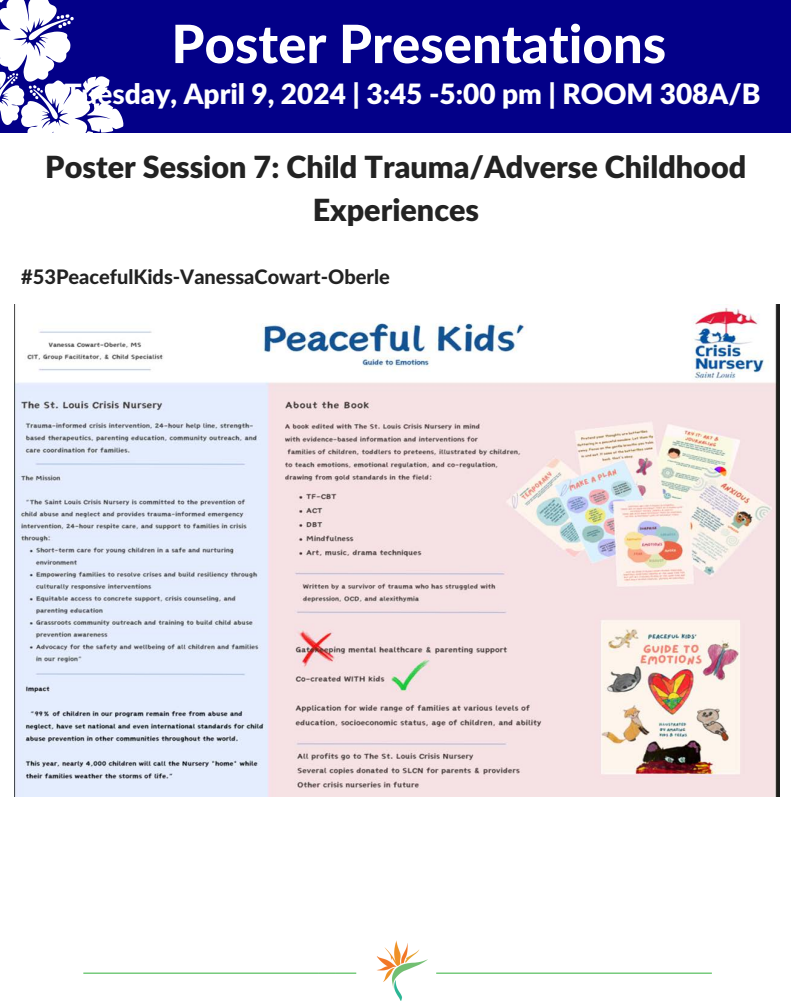
<style>
.page{position:relative;width:792px;height:1008px;background:#fff}
.page>*{position:absolute;margin:0;border:0;box-sizing:border-box;transform-origin:0 0}
.t1{font:800 52.85px "Lato Latin";color:#fff}
.t2{font:900 30.5px/42.4px "Lato Latin";color:#222;text-align:center}
.t3{font:900 28px "Lato Latin";color:#fff}
.t4{font:800 20px "Lato Latin";color:#222}
.s1{font-weight:800}
</style>
<div class="page">
<div style="left:0;top:0;width:791px;height:132px;background:#030088"></div>
<img style="left:83px;top:940px;width:629px;height:61px">
<svg style="left:0;top:0;width:126px;height:133px"></svg>
<img style="left:15px;top:304px;width:765px;height:492px">
<p class="t1" style="left:171px;top:21px;width:496px">Poster Presentations</p>
<p class="t3" style="left:65px;top:82px;width:697px"><span class="s1">Tues</span>day, April 9, 2024 | 3:45 -5:00 pm | ROOM 308A/B</p>
<h1 class="t2" style="left:45px;top:148px;width:702px">Poster Session 7: Child Trauma/Adverse Childhood<br>Experiences</h1>
<p class="t4" style="left:21px;top:268px;width:370px">#53 Peaceful Kids- Vanessa Cowart-Oberle</p>
</div>
